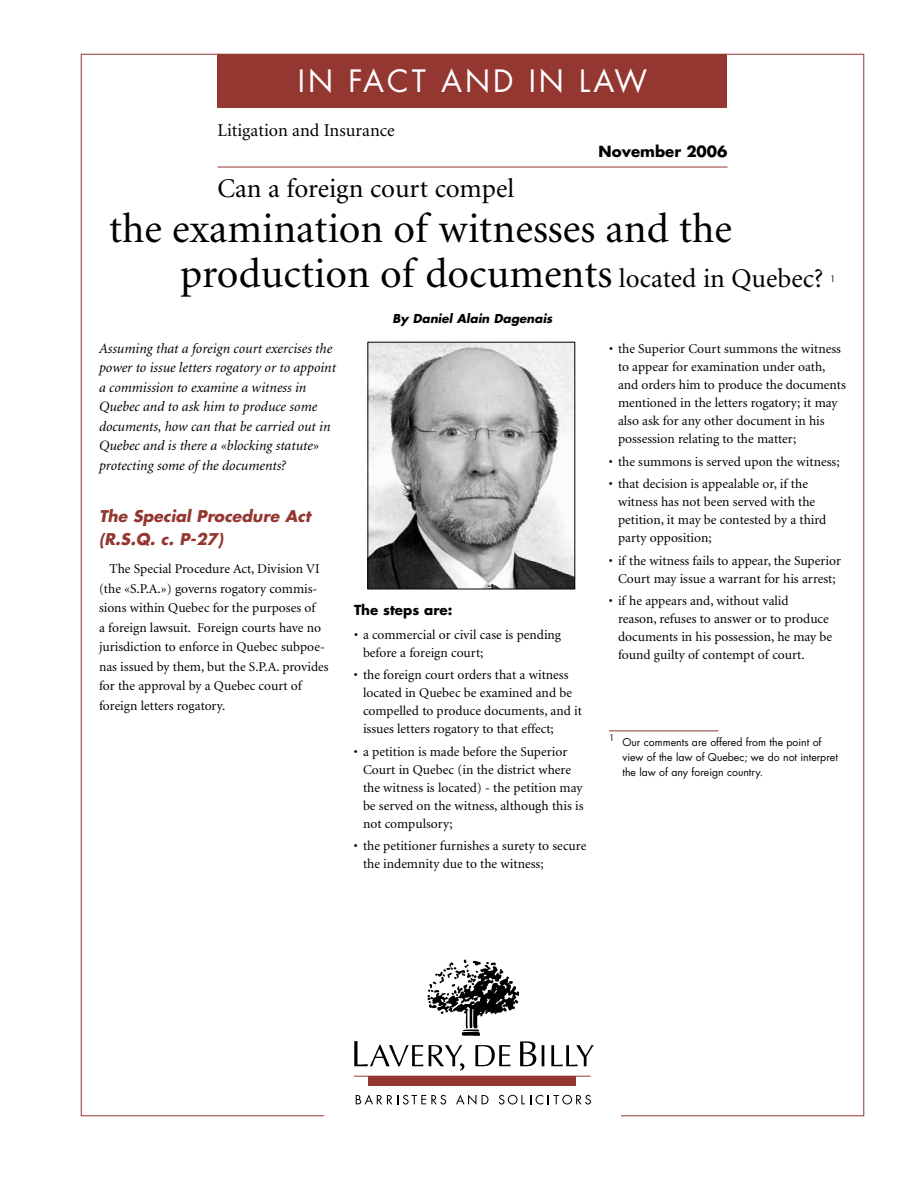
<style>
.page{position:relative;width:918px;height:1188px;background:#fff}
.page>*{position:absolute;margin:0;border:0;box-sizing:border-box;transform-origin:0 0}
.t1{font:42px/45px "Minion";color:#000}
.t2{font:30px "Futura";letter-spacing:.1em;color:#fff}
.t3{font:27px "Minion";color:#000}
.t4{font:18px "Minion";color:#000}
.t5{font:italic 700 15.75px/22.5px "Futura";color:#943731}
.t6{font:700 15px "Futura";color:#000}
.t7{font:italic 14.25px/19.5px "Minion";color:#000}
.t8{font:13.5px/18px "Minion";color:#000}
.t9{font:700 13.5px "Futura";color:#000}
.t10{font:italic 700 12px "Futura";color:#000}
.t11{font:10.5px/15px "Futura";color:#000}
.t12{font:8.7px "Futura";color:#000}
.s1{font-size:27px}
</style>
<div class="page">
<svg style="left:542px;top:1045px;width:2px;height:21px"></svg>
<svg style="left:551px;top:1045px;width:43px;height:21px"></svg>
<hr style="left:354px;top:1076px;width:237px;height:1px;background:#943731">
<div style="left:369px;top:1076px;width:207px;height:9px;background:#943731"></div>
<svg style="left:356px;top:1095px;width:90px;height:10px"></svg>
<svg style="left:456px;top:1095px;width:20px;height:10px"></svg>
<svg style="left:482px;top:1095px;width:6px;height:9px"></svg>
<svg style="left:499px;top:1095px;width:92px;height:10px"></svg>
<svg style="left:354px;top:959px;width:182px;height:112px"></svg>
<div style="left:218px;top:54px;width:510px;height:54px;background:#943731"></div>
<hr style="left:218px;top:167px;width:510px;height:1px;background:#943731">
<img style="left:370px;top:344px;width:203px;height:243px">
<div style="left:368px;top:342px;width:207px;height:247px;border:1px solid #000"></div>
<hr style="left:609px;top:730px;width:109px;height:1px;background:#943731">
<h2 class="t2" style="left:298px;top:62px;width:351px">IN FACT AND IN LAW</h2>
<h3 class="t4" style="left:218px;top:121px;width:179px">Litigation and Insurance</h3>
<h3 class="t3" style="left:218px;top:175px;width:298px">Can a foreign court compel</h3>
<h1 class="t1" style="left:180px;top:208px;width:645px;text-indent:-71px">the examination of witnesses and the production of documents <span class="s1">located in Quebec?</span></h1>
<p class="t6" style="left:599px;top:142px;width:130px">November 2006</p>
<p class="t10" style="left:393px;top:311px;width:161px">By Daniel Alain Dagenais</p>
<p class="t12" style="left:830px;top:274px;width:7px">1</p>
<p class="t7" style="left:99px;top:339px;width:239px">Assuming that a foreign court exercises the power to issue letters rogatory or to appoint a commission to examine a witness in Quebec and to ask him to produce some documents, how can that be carried out in Quebec and is there a «blocking statute» protecting some of the documents?</p>
<p class="t5" style="left:99px;top:505px;width:213px">The Special Procedure Act (R.S.Q. c. P-27)</p>
<p class="t8" style="left:99px;top:560px;width:231px;line-height:19.5px;text-indent:10px">The Special Procedure Act, Division VI (the «S.P.A.») governs rogatory commis&shy;sions within Quebec for the purposes of<br>a foreign lawsuit. Foreign courts have no jurisdiction to enforce in Quebec subpoe&shy;nas issued by them, but the S.P.A. provides for the approval by a Quebec court of foreign letters rogatory.</p>
<p class="t9" style="left:354px;top:601px;width:100px">The steps are:</p>
<p class="t8" style="left:363px;top:626px;width:200px;text-indent:-9px">• a commercial or civil case is pending before a foreign court;</p>
<p class="t8" style="left:363px;top:667px;width:220px;text-indent:-9px">• the foreign court orders that a witness located in Quebec be examined and be compelled to produce documents, and it issues letters rogatory to that effect;</p>
<p class="t8" style="left:363px;top:743px;width:222px;text-indent:-9px">• a petition is made before the Superior Court in Quebec (in the district where the witness is located) - the petition may be served on the witness, although this is not compulsory;</p>
<p class="t8" style="left:363px;top:838px;width:225px;text-indent:-9px">• the petitioner furnishes a surety to secure the indemnity due to the witness;</p>
<p class="t8" style="left:618px;top:340px;width:229px;text-indent:-9px">• the Superior Court summons the witness to appear for examination under oath, and orders him to produce the documents mentioned in the letters rogatory; it may also ask for any other document in his possession relating to the matter;</p>
<p class="t8" style="left:609px;top:453px;width:232px">• the summons is served upon the witness;</p>
<p class="t8" style="left:618px;top:475px;width:210px;text-indent:-9px">• that decision is appealable or, if the witness has not been served with the petition, it may be contested by a third party opposition;</p>
<p class="t8" style="left:609px;top:552px;width:234px;text-align:center">• if the witness fails to appear, the Superior<br>Court may issue a warrant for his arrest;</p>
<p class="t8" style="left:618px;top:592px;width:216px;text-indent:-9px">• if he appears and, without valid<br>reason, refuses to answer or to produce documents in his possession, he may be found guilty of contempt of court.</p>
<p class="t12" style="left:609px;top:733px;width:7px">1</p>
<p class="t11" style="left:622px;top:735px;width:217px">Our comments are offered from the point of view of the law of Quebec; we do not interpret the law of any foreign country.</p>
</div>
